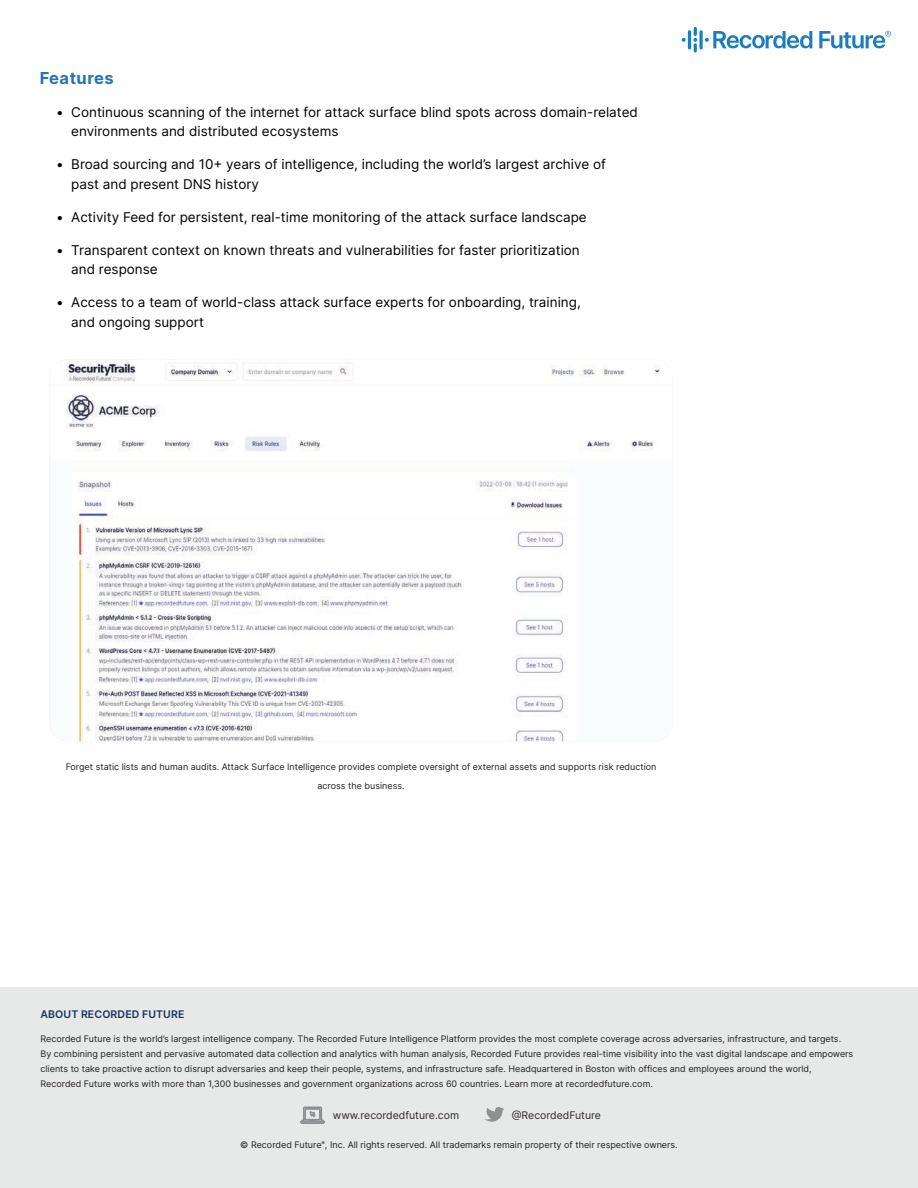
<style>
.page{position:relative;width:918px;height:1188px;background:#fff}
.page>*{position:absolute;margin:0;border:0;box-sizing:border-box;transform-origin:0 0}
.H2_Sub-Header{font:700 16.5px "Inter";letter-spacing:.03em;color:#2574b4}
.t1{font:13.5px/19.5px "Inter";color:#010203}
.t2{font:10.5px "Inter";color:#2e2a27}
.Info_Text{font:600 10.5px "Inter";letter-spacing:.01em;color:#15365e}
.Info_Text-2{font:9px/15px "Inter";color:#231f20;text-align:center}
</style>
<div class="page">
<svg style="left:819px;top:31px;width:72px;height:18px"></svg>
<svg style="left:682px;top:38px;width:4px;height:4px"></svg>
<hr style="left:688px;top:30px;width:3px;height:19px;background:#197dbe;border-radius:2px">
<svg style="left:693px;top:27px;width:119px;height:25px"></svg>
<img style="left:66px;top:360px;width:594px;height:381px">
<div style="left:0;top:987px;width:918px;height:201px;background:#e7e8e8"></div>
<div style="left:301px;top:1121px;width:23px;height:2px;border:1px solid #8c9093"></div>
<svg style="left:301px;top:1107px;width:23px;height:15px"></svg>
<svg style="left:484px;top:1107px;width:20px;height:15px"></svg>
<p class="H2_Sub-Header" style="left:40px;top:66px;width:76px">Features</p>
<p class="t1" style="left:71px;top:102px;width:568px;text-indent:-15px">• Continuous scanning of the internet for attack surface blind spots across domain-related environments and distributed ecosystems</p>
<p class="t1" style="left:71px;top:154px;width:536px;text-indent:-15px">• Broad sourcing and 10+ years of intelligence, including the world’s largest archive of past and present DNS history</p>
<p class="t1" style="left:56px;top:207px;width:532px">• Activity Feed for persistent, real-time monitoring of the attack surface landscape</p>
<p class="t1" style="left:71px;top:240px;width:510px;text-indent:-15px">• Transparent context on known threats and vulnerabilities for faster prioritization and response</p>
<p class="t1" style="left:71px;top:292px;width:511px;text-indent:-15px">• Access to a team of world-class attack surface experts for onboarding, training, and ongoing support</p>
<p class="Info_Text-2" style="left:66px;top:756px;width:592px;line-height:19.5px">Forget static lists and human audits. Attack Surface Intelligence provides complete oversight of external assets and supports risk reduction across the business.</p>
<p class="Info_Text" style="left:41px;top:1006px;width:145px">ABOUT RECORDED FUTURE</p>
<p class="Info_Text-2" style="left:40px;top:1031px;width:814px;text-align:left">Recorded Future is the world’s largest intelligence company. The Recorded Future Intelligence Platform provides the most complete coverage across adversaries, infrastructure, and targets.<br>By combining persistent and pervasive automated data collection and analytics with human analysis, Recorded Future provides real-time visibility into the vast digital landscape and empowers clients to take proactive action to disrupt adversaries and keep their people, systems, and infrastructure safe. Headquartered in Boston with offices and employees around the world, Recorded Future works with more than 1,300 businesses and government organizations across 60 countries. Learn more at recordedfuture.com.</p>
<p class="t2" style="left:333px;top:1107px;width:128px">www.recordedfuture.com</p>
<p class="t2" style="left:512px;top:1108px;width:91px">@RecordedFuture</p>
<p class="Info_Text-2" style="left:240px;top:1137px;width:439px">© Recorded Future<sup>®</sup>, Inc. All rights reserved. All trademarks remain property of their respective owners.</p>
</div>
